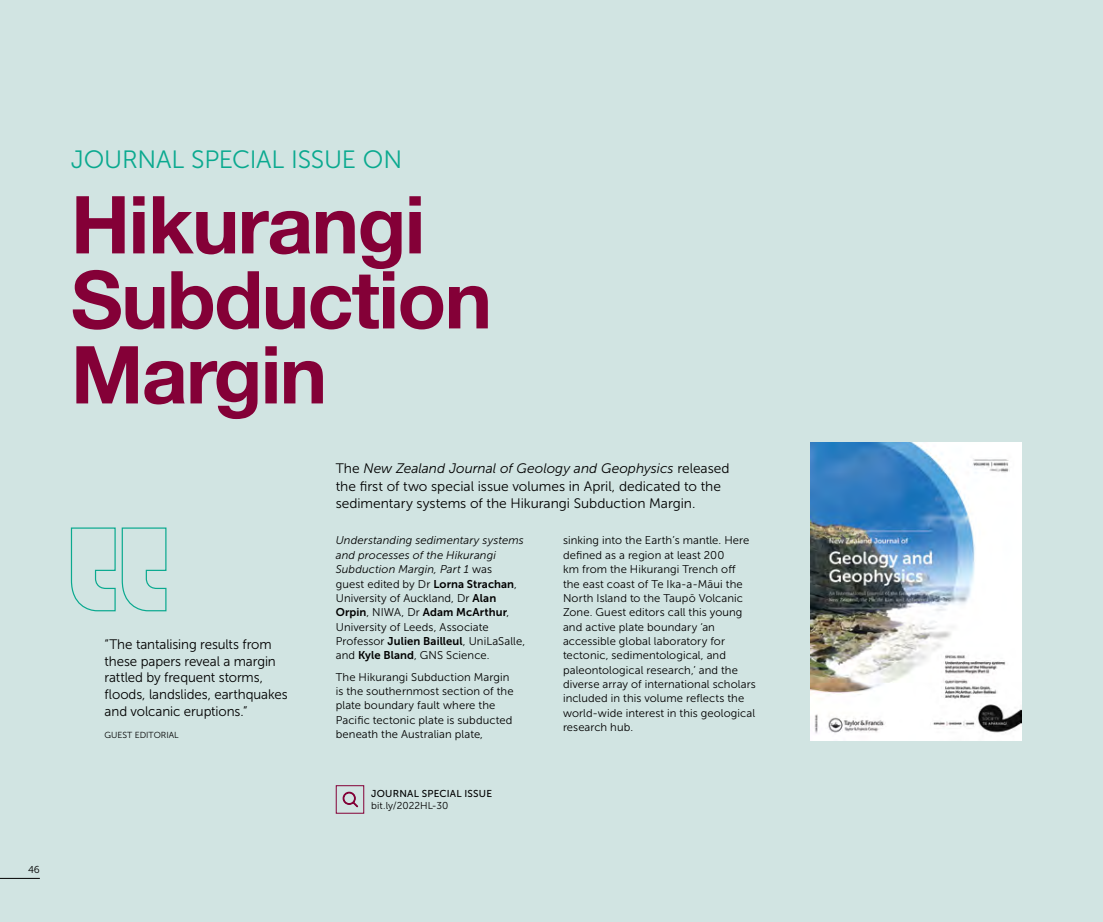
<style>
.page{position:relative;width:1103px;height:922px;background:#fff}
.page>*{position:absolute;margin:0;border:0;box-sizing:border-box;transform-origin:0 0}
.t1{font:700 80px/75px "Helvetica Neue";letter-spacing:-.02em;color:#840037}
.t2{font:25px "Museo Sans 300";letter-spacing:-.01em;color:#0aa98f}
.t3{font:13.75px/16.9px "Museo Sans 300";letter-spacing:-.005em;color:#000}
.t4{font:11.25px/14.4px "Museo Sans 300";letter-spacing:.005em;color:#000}
.t5{font:italic 11.25px/14.4px "Museo Sans 300";letter-spacing:.01em;color:#000}
.t6{font:11.25px "Museo Sans 700";letter-spacing:.01em;color:#000}
.t7{font:10px "Museo Sans 500";letter-spacing:.025em;color:#000}
.t8{font:10px "Museo Sans 300";letter-spacing:.005em;color:#000}
.t9{font:8.75px "Museo Sans 300";color:#000}
.s1{font-style:italic}
.s2{font-style:normal}
.s3{font-family:"Museo Sans 700";font-style:normal}
.s4{font-family:"Museo Sans 300"}
.s5{font-family:"Museo Sans 700"}
</style>
<div class="page">
<div style="left:0;top:0;width:1103px;height:921px;background:#d1e4e2"></div>
<svg style="left:70px;top:527px;width:97px;height:84px"></svg>
<img style="left:810px;top:442px;width:212px;height:298px">
<div style="left:336px;top:785px;width:28px;height:28px;border:1px solid #840037"></div>
<svg style="left:342px;top:791px;width:17px;height:16px"></svg>
<hr style="left:0;top:877px;width:40px;height:1px;background:#000">
<p class="t8" style="left:28px;top:863px;width:13px">46</p>
<h2 class="t2" style="left:71px;top:145px;width:333px">JOURNAL SPECIAL ISSUE ON</h2>
<h1 class="t1" style="left:71px;top:189px;width:423px">Hikurangi<br>Subduction<br>Margin</h1>
<p class="t3" style="left:105px;top:635px;width:185px">“The tantalising results from these papers reveal a margin rattled by frequent storms, floods, landslides, earthquakes and volcanic eruptions.”</p>
<p class="t9" style="left:105px;top:730px;width:76px">GUEST EDITORIAL</p>
<p class="t3" style="left:336px;top:459px;width:395px;line-height:17.5px">The <span class="s1">New Zealand Journal of Geology and Geophysics</span> released the first of two special issue volumes in April, dedicated to the sedimentary systems of the Hikurangi Subduction Margin.</p>
<p class="t5" style="left:336px;top:533px;width:190px">Understanding sedimentary systems and processes of the Hikurangi<br>Subduction Margin, Part 1 <span class="s2">was<br>guest edited by Dr</span> <span class="s3">Lorna Strachan</span><span class="s2">,<br>University of Auckland, Dr</span> <span class="s3">Alan</span></p>
<p class="t6" style="left:336px;top:606px;width:175px">Orpin<span class="s4">, NIWA, Dr</span> Adam McArthur<span class="s4">,</span></p>
<p class="t4" style="left:336px;top:619px;width:191px">University of Leeds, Associate<br>Professor <span class="s5">Julien Bailleul</span>, UniLaSalle, and <span class="s5">Kyle Bland</span>, GNS Science.</p>
<p class="t4" style="left:336px;top:669px;width:179px">The Hikurangi Subduction Margin is the southernmost section of the plate boundary fault where the Pacific tectonic plate is subducted beneath the Australian plate,</p>
<p class="t4" style="left:563px;top:533px;width:194px">sinking into the Earth’s mantle. Here defined as a region at least 200<br>km from the Hikurangi Trench off<br>the east coast of Te Ika-a-Māui the North Island to the Taupō Volcanic Zone. Guest editors call this young and active plate boundary ‘an accessible global laboratory for tectonic, sedimentological, and paleontological research,’ and the diverse array of international scholars included in this volume reflects the world-wide interest in this geological research hub.</p>
<p class="t7" style="left:371px;top:788px;width:123px">JOURNAL SPECIAL ISSUE</p>
<p class="t8" style="left:371px;top:799px;width:79px">bit.ly/2022HL-30</p>
</div>
